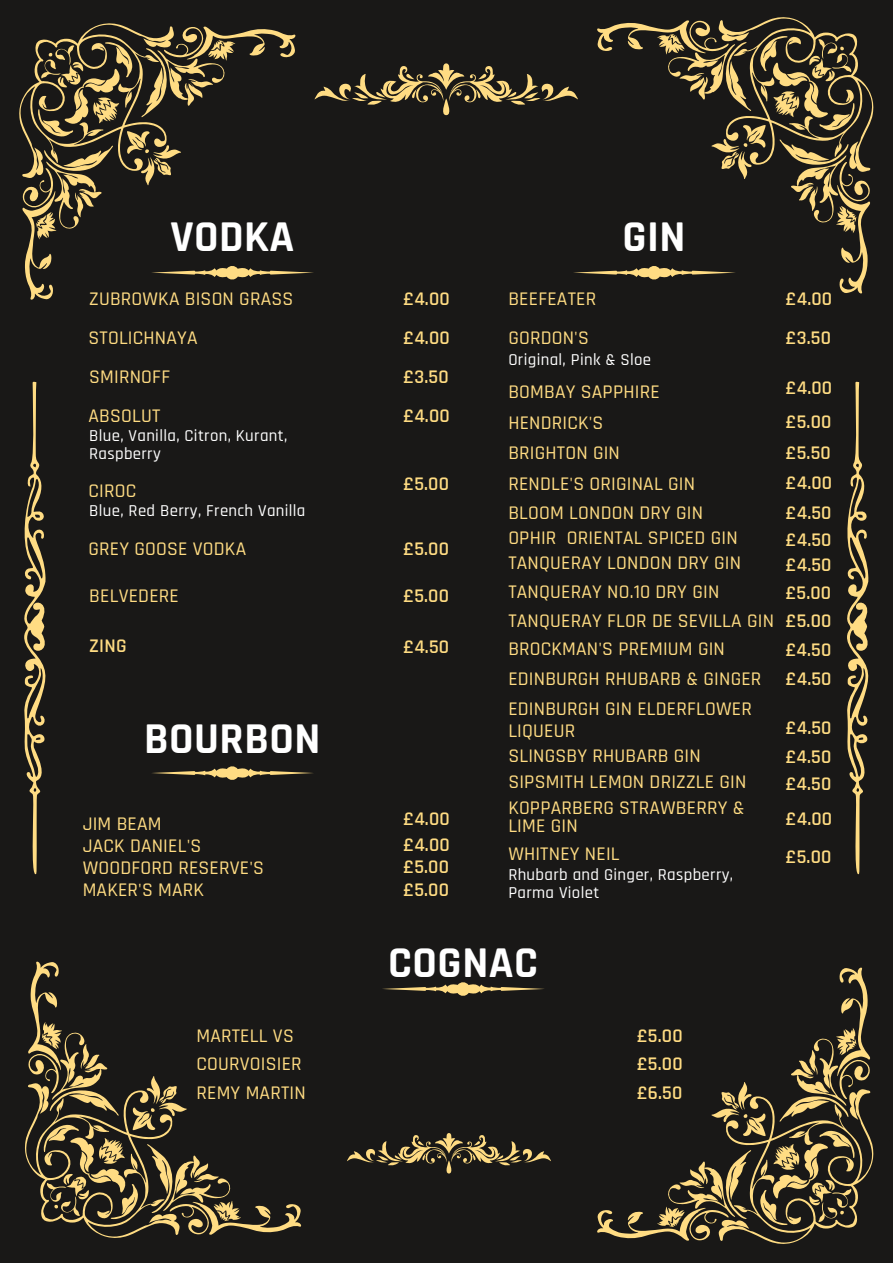
<style>
.page{position:relative;width:893px;height:1264px;background:#fff}
.page>*{position:absolute;margin:0;border:0;box-sizing:border-box;transform-origin:0 0}
.t1{font:700 44.55px "Rajdhani";letter-spacing:.01em;color:#fff}
.t2{font:500 19.5px/38.8px "Rajdhani";letter-spacing:.01em;color:#ffdc83}
.t3{font:600 19.5px/38.8px "Rajdhani";letter-spacing:.01em;color:#ffdc83}
.t4{font:500 16.8px/18px "Rajdhani";letter-spacing:.02em;color:#fff}
.s1{font-weight:600}
</style>
<div class="page">
<div style="left:0;top:0;width:892px;height:1262px;background:#191817"></div>
<svg style="left:19px;top:23px;width:276px;height:277px"></svg>
<svg style="left:597px;top:17px;width:276px;height:277px"></svg>
<svg style="left:25px;top:961px;width:276px;height:277px"></svg>
<svg style="left:597px;top:967px;width:276px;height:277px"></svg>
<svg style="left:24px;top:381px;width:22px;height:494px"></svg>
<svg style="left:847px;top:381px;width:22px;height:494px"></svg>
<svg style="left:347px;top:1133px;width:204px;height:40px"></svg>
<svg style="left:314px;top:63px;width:264px;height:52px"></svg>
<svg style="left:151px;top:265px;width:163px;height:15px"></svg>
<svg style="left:573px;top:265px;width:162px;height:15px"></svg>
<svg style="left:152px;top:766px;width:161px;height:14px"></svg>
<svg style="left:382px;top:982px;width:162px;height:14px"></svg>
<h1 class="t1" style="left:170px;top:210px;width:125px">VODKA</h1>
<p class="t2" style="left:88px;top:280px;width:206px">ZUBROWKA BISON GRASS<br>STOLICHNAYA<br>SMIRNOFF<br>ABSOLUT</p>
<p class="t4" style="left:89px;top:427px;width:199px">Blue, Vanilla, Citron, Kurant,<br>Raspberry</p>
<p class="t2" style="left:88px;top:471px;width:49px">CIROC</p>
<p class="t4" style="left:89px;top:502px;width:218px">Blue, Red Berry, French Vanilla</p>
<p class="t2" style="left:88px;top:530px;width:159px">GREY GOOSE VODKA</p>
<p class="t2" style="left:89px;top:577px;width:91px">BELVEDERE</p>
<p class="t3" style="left:89px;top:627px;width:39px">ZING</p>
<h1 class="t1" style="left:144px;top:711px;width:178px">BOURBON</h1>
<p class="t3" style="left:403px;top:280px;width:48px;text-align:justify">£4.00 £4.00 £3.50</p>
<p class="t3" style="left:403px;top:396px;width:48px">£4.00</p>
<p class="t3" style="left:403px;top:465px;width:47px">£5.00</p>
<p class="t3" style="left:403px;top:530px;width:47px">£5.00</p>
<p class="t3" style="left:403px;top:577px;width:47px">£5.00</p>
<p class="t3" style="left:403px;top:627px;width:47px">£4.50</p>
<p class="t2" style="left:83px;top:813px;width:183px;line-height:22px">JIM BEAM<br>JACK DANIEL'S<br>WOODFORD RESERVE'S<br>MAKER'S MARK</p>
<p class="t3" style="left:403px;top:806px;width:48px;line-height:25.3px">£4.00 £4.00</p>
<p class="t3" style="left:403px;top:855px;width:47px;line-height:23.1px">£5.00 £5.00</p>
<h1 class="t1" style="left:622px;top:210px;width:65px">GIN</h1>
<p class="t2" style="left:508px;top:280px;width:89px">BEEFEATER</p>
<p class="t3" style="left:785px;top:280px;width:48px">£4.00</p>
<p class="t2" style="left:508px;top:319px;width:82px">GORDON'S</p>
<p class="t3" style="left:785px;top:319px;width:47px">£3.50</p>
<p class="t4" style="left:508px;top:351px;width:144px">Original, Pink &amp; Sloe</p>
<p class="t2" style="left:508px;top:372px;width:153px">BOMBAY SAPPHIRE</p>
<p class="t3" style="left:785px;top:369px;width:48px">£4.00</p>
<p class="t2" style="left:508px;top:404px;width:96px">HENDRICK'S</p>
<p class="t3" style="left:785px;top:402px;width:47px">£5.00</p>
<p class="t2" style="left:508px;top:433px;width:113px">BRIGHTON GIN</p>
<p class="t3" style="left:785px;top:433px;width:46px">£5.50</p>
<p class="t2" style="left:508px;top:464px;width:188px">RENDLE'S ORIGINAL GIN</p>
<p class="t3" style="left:785px;top:463px;width:48px">£4.00</p>
<p class="t2" style="left:508px;top:493px;width:196px">BLOOM LONDON DRY GIN</p>
<p class="t3" style="left:785px;top:493px;width:47px">£4.50</p>
<p class="t2" style="left:508px;top:518px;width:231px">OPHIR ORIENTAL SPICED GIN</p>
<p class="t3" style="left:785px;top:521px;width:47px">£4.50</p>
<p class="t2" style="left:508px;top:544px;width:234px">TANQUERAY LONDON DRY GIN</p>
<p class="t3" style="left:785px;top:546px;width:47px">£4.50</p>
<p class="t2" style="left:508px;top:572px;width:212px">TANQUERAY NO.10 DRY GIN</p>
<p class="t2" style="left:508px;top:579px;width:324px;line-height:28.3px;text-align:justify;text-indent:277px"><span class="s1">£5.00<br></span>TANQUERAY FLOR DE SEVILLA GIN <span class="s1">£5.00<br></span>BROCKMAN'S PREMIUM GIN</p>
<p class="t3" style="left:785px;top:631px;width:47px">£4.50</p>
<p class="t2" style="left:508px;top:660px;width:254px">EDINBURGH RHUBARB &amp; GINGER</p>
<p class="t3" style="left:785px;top:660px;width:47px">£4.50</p>
<p class="t2" style="left:508px;top:697px;width:245px;line-height:22.5px">EDINBURGH GIN ELDERFLOWER<br>LIQUEUR</p>
<p class="t3" style="left:785px;top:708px;width:47px">£4.50</p>
<p class="t2" style="left:508px;top:736px;width:194px">SLINGSBY RHUBARB GIN</p>
<p class="t3" style="left:785px;top:737px;width:47px">£4.50</p>
<p class="t2" style="left:508px;top:763px;width:239px">SIPSMITH LEMON DRIZZLE GIN</p>
<p class="t3" style="left:785px;top:764px;width:47px">£4.50</p>
<p class="t2" style="left:508px;top:799px;width:238px;line-height:18px">KOPPARBERG STRAWBERRY &amp;<br>LIME GIN</p>
<p class="t3" style="left:785px;top:800px;width:48px">£4.00</p>
<p class="t2" style="left:508px;top:835px;width:113px">WHITNEY NEIL</p>
<p class="t3" style="left:785px;top:838px;width:47px">£5.00</p>
<p class="t4" style="left:508px;top:866px;width:226px">Rhubarb and Ginger, Raspberry,<br>Parma Violet</p>
<h1 class="t1" style="left:388px;top:935px;width:151px">COGNAC</h1>
<p class="t2" style="left:196px;top:1021px;width:111px;line-height:28.5px">MARTELL VS<br>COURVOISIER<br>REMY MARTIN</p>
<p class="t3" style="left:637px;top:1016px;width:47px">£5.00</p>
<p class="t3" style="left:637px;top:1044px;width:47px">£5.00</p>
<p class="t3" style="left:637px;top:1073px;width:47px">£6.50</p>
</div>
